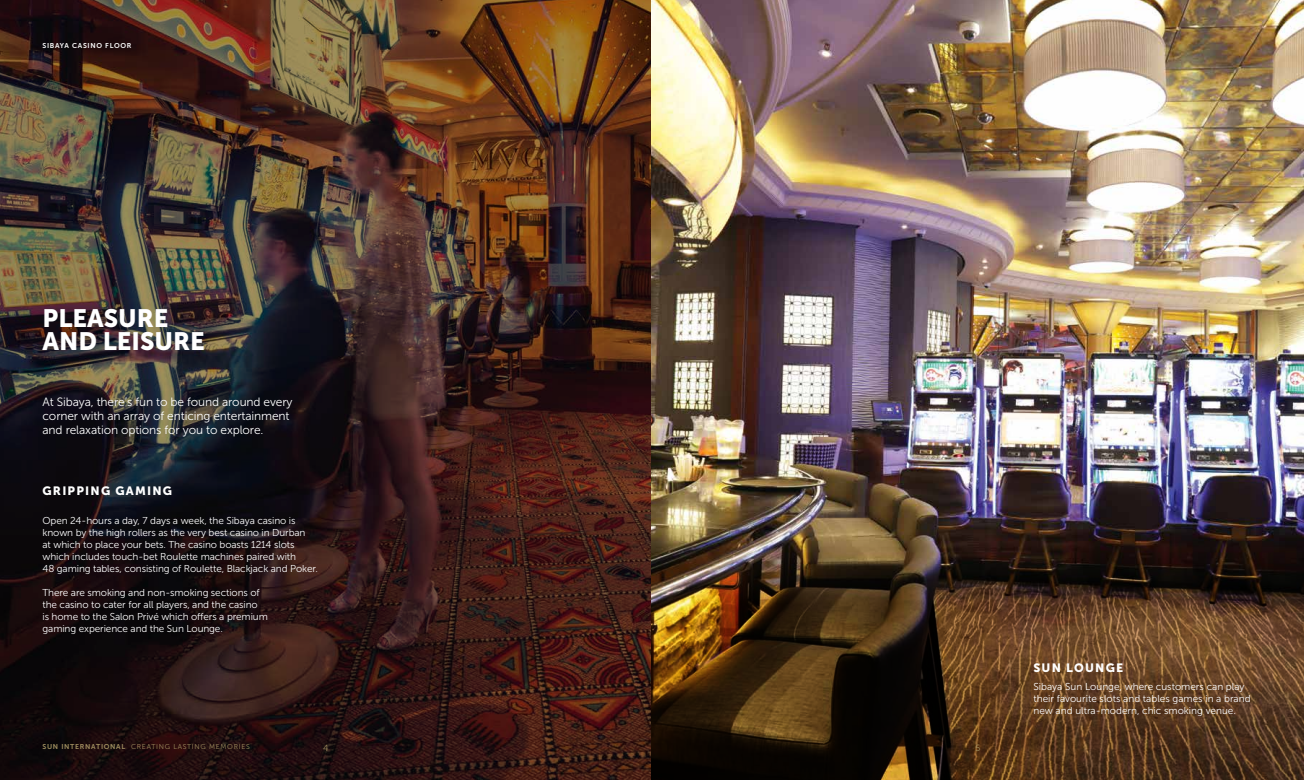
<style>
.page{position:relative;width:1304px;height:780px;background:#fff}
.page>*{position:absolute;margin:0;border:0;box-sizing:border-box;transform-origin:0 0}
.t1{font:25px/23px "Museo Sans 900";color:#fff}
.t2{font:12px/14px "Museo Sans 300";letter-spacing:-.01em;color:#fff}
.t3{font:12px "Museo Sans 900";letter-spacing:.1em;color:#fff}
.t4{font:10px/12px "Museo Sans 300";letter-spacing:-.01em;color:#fff}
.t5{font:9px "Museo Sans 300";color:#a39161}
.t6{font:7px "Museo Sans 300";letter-spacing:.1em;color:#a39161}
.t7{font:7px "Museo Sans 700";letter-spacing:.1em;color:#fff}
.s1{font-family:"Museo Sans 700"}
</style>
<div class="page">
<img style="left:652px;top:0;width:652px;height:532px">
<img style="left:0;top:0;width:652px;height:780px">
<img style="left:652px;top:532px;width:652px;height:248px">
<p class="t7" style="left:43px;top:41px;width:91px">SIBAYA CASINO FLOOR</p>
<h1 class="t1" style="left:43px;top:307px;width:164px">PLEASURE<br>AND LEISURE</h1>
<p class="t2" style="left:43px;top:395px;width:252px">At Sibaya, there’s fun to be found around every corner with an array of enticing entertainment and relaxation options for you to explore.</p>
<p class="t3" style="left:43px;top:483px;width:131px">GRIPPING GAMING</p>
<p class="t4" style="left:43px;top:514px;width:277px">Open 24-hours a day, 7 days a week, the Sibaya casino is known by the high rollers as the very best casino in Durban<br>at which to place your bets. The casino boasts 1214 slots which includes touch-bet Roulette machines paired with<br>48 gaming tables, consisting of Roulette, Blackjack and Poker.</p>
<p class="t4" style="left:43px;top:586px;width:227px">There are smoking and non-smoking sections of the casino to cater for all players, and the casino<br>is home to the Salon Privé which offers a premium gaming experience and the Sun Lounge.</p>
<p class="t6" style="left:43px;top:743px;width:209px"><span class="s1">SUN INTERNATIONAL</span> CREATING LASTING MEMORIES</p>
<p class="t5" style="left:323px;top:742px;width:7px">4</p>
<p class="t5" style="left:975px;top:742px;width:7px">5</p>
<p class="t3" style="left:1033px;top:661px;width:91px">SUN LOUNGE</p>
<p class="t4" style="left:1033px;top:680px;width:219px">Sibaya Sun Lounge, where customers can play their favourite slots and tables games in a brand new and ultra-modern, chic smoking venue.</p>
</div>
